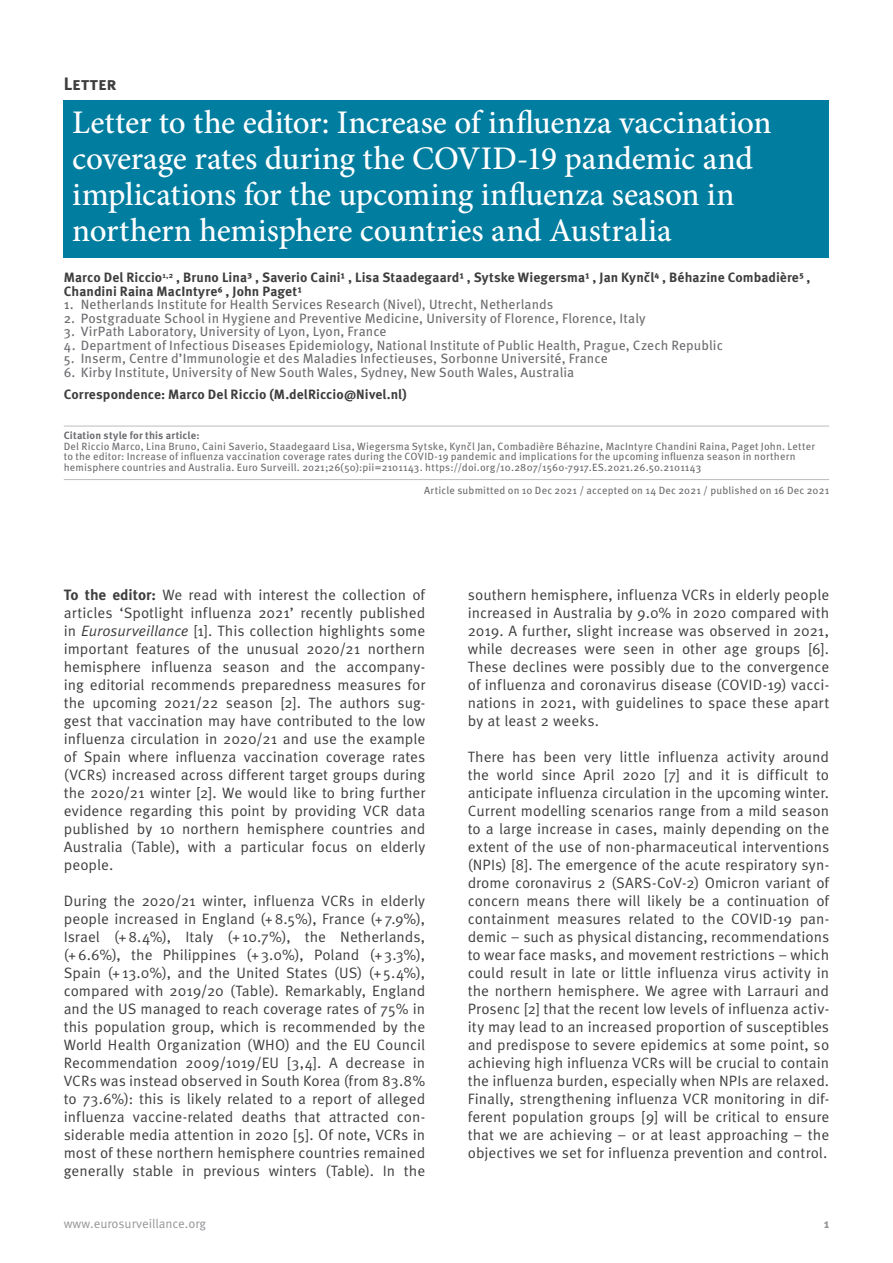
<style>
.page{position:relative;width:893px;height:1263px;background:#fff}
.page>*{position:absolute;margin:0;border:0;box-sizing:border-box;transform-origin:0 0}
.t1{font:500 33px/36px "Minion Pro";letter-spacing:-.005em;color:#fff}
.t2{font:700 18px "Meta Pro";letter-spacing:.005em;color:#3e3e3f}
.t3{font:15px/18px "Meta Pro";color:#3e3e3f;text-align:justify}
.t4{font:13.5px "Meta Pro";letter-spacing:.01em;color:#6c6d70}
.t5{font:700 13.5px/13.5px "Meta Pro";letter-spacing:.005em;color:#3e3e3f}
.t6{font:12.75px "Meta Pro";color:#939598}
.t7{font:700 12.75px "Meta Pro";color:#939598}
.t8{font:10.5px/10.5px "Meta Pro";letter-spacing:.015em;color:#6c6d70}
.t9{font:700 10.5px "Meta Pro";letter-spacing:.015em;color:#6c6d70}
.s1{font-weight:700}
.s2{font-style:italic}
</style>
<div class="page">
<hr style="left:64px;top:426px;width:765px;height:1px;background:#bcbdc0">
<hr style="left:64px;top:479px;width:765px;height:1px;background:#bcbdc0">
<div style="left:64px;top:100px;width:765px;height:158px;background:#007d9f"></div>
<p class="t2" style="left:64px;top:72px;width:54px">Letter</p>
<h1 class="t1" style="left:72px;top:104px;width:701px">Letter to the editor: Increase of influenza vaccination coverage rates during the COVID-19 pandemic and implications for the upcoming influenza season in northern hemisphere countries and Australia</h1>
<p class="t5" style="left:64px;top:271px;width:748px">Marco Del Riccio<sup>1,2</sup> , Bruno Lina³ , Saverio Caini¹ , Lisa Staadegaard¹ , Sytske Wiegersma¹ , Jan Kynčl⁴ , Béhazine Combadière⁵ ,<br>Chandini Raina MacIntyre⁶ , John Paget¹</p>
<p class="t4" style="left:64px;top:296px;width:491px">1. Netherlands Institute for Health Services Research (Nivel), Utrecht, Netherlands</p>
<p class="t4" style="left:64px;top:310px;width:583px">2. Postgraduate School in Hygiene and Preventive Medicine, University of Florence, Florence, Italy</p>
<p class="t4" style="left:64px;top:323px;width:324px">3. VirPath Laboratory, University of Lyon, Lyon, France</p>
<p class="t4" style="left:64px;top:337px;width:661px">4. Department of Infectious Diseases Epidemiology, National Institute of Public Health, Prague, Czech Republic</p>
<p class="t4" style="left:64px;top:350px;width:545px">5. Inserm, Centre d’Immunologie et des Maladies Infectieuses, Sorbonne Université, France</p>
<p class="t4" style="left:64px;top:364px;width:512px">6. Kirby Institute, University of New South Wales, Sydney, New South Wales, Australia</p>
<p class="t5" style="left:64px;top:388px;width:345px">Correspondence: Marco Del Riccio (M.delRiccio@Nivel.nl)</p>
<p class="t9" style="left:64px;top:429px;width:137px">Citation style for this article:</p>
<p class="t8" style="left:64px;top:441px;width:753px">Del Riccio Marco, Lina Bruno, Caini Saverio, Staadegaard Lisa, Wiegersma Sytske, Kynčl Jan, Combadière Béhazine, MacIntyre Chandini Raina, Paget John. Letter to the editor: Increase of influenza vaccination coverage rates during the COVID-19 pandemic and implications for the upcoming influenza season in northern hemisphere countries and Australia. Euro Surveill. 2021;26(50):pii=2101143. https://doi.org/10.2807/1560-7917.ES.2021.26.50.2101143</p>
<p class="t8" style="left:424px;top:485px;width:407px">Article submitted on 10 Dec 2021 / accepted on 14 Dec 2021 / published on 16 Dec 2021</p>
<p class="t3" style="left:64px;top:586px;width:363px"><span class="s1">To the editor:</span> We read with interest the collection of articles ‘Spotlight influenza 2021’ recently published in <span class="s2">Eurosurveillance</span> [1]. This collection highlights some important features of the unusual 2020/21 northern hemisphere influenza season and the accompany&shy;ing editorial recommends preparedness measures for the upcoming 2021/22 season [2]. The authors sug&shy;gest that vaccination may have contributed to the low influenza circulation in 2020/21 and use the example of Spain where influenza vaccination coverage rates (VCRs) increased across different target groups during the 2020/21 winter [2]. We would like to bring further evidence regarding this point by providing VCR data published by 10 northern hemisphere countries and Australia (Table), with a particular focus on elderly people.</p>
<p class="t3" style="left:64px;top:892px;width:363px">During the 2020/21 winter, influenza VCRs in elderly people increased in England (+8.5%), France (+7.9%), Israel (+8.4%), Italy (+10.7%), the Netherlands, (+6.6%), the Philippines (+3.0%), Poland (+3.3%), Spain (+13.0%), and the United States (US) (+5.4%), compared with 2019/20 (Table). Remarkably, England and the US managed to reach coverage rates of 75% in this population group, which is recommended by the World Health Organization (WHO) and the EU Council Recommendation 2009/1019/EU [3,4]. A decrease in VCRs was instead observed in South Korea (from 83.8% to 73.6%): this is likely related to a report of alleged influenza vaccine-related deaths that attracted con&shy;siderable media attention in 2020 [5]. Of note, VCRs in most of these northern hemisphere countries remained generally stable in previous winters (Table). In the</p>
<p class="t3" style="left:468px;top:586px;width:363px">southern hemisphere, influenza VCRs in elderly people increased in Australia by 9.0% in 2020 compared with 2019. A further, slight increase was observed in 2021, while decreases were seen in other age groups [6].<br>These declines were possibly due to the convergence of influenza and coronavirus disease (COVID-19) vacci&shy;nations in 2021, with guidelines to space these apart by at least 2 weeks.</p>
<p class="t3" style="left:468px;top:748px;width:363px">There has been very little influenza activity around the world since April 2020 [7] and it is difficult to anticipate influenza circulation in the upcoming winter.<br>Current modelling scenarios range from a mild season to a large increase in cases, mainly depending on the extent of the use of non-pharmaceutical interventions (NPIs) [8]. The emergence of the acute respiratory syn&shy;drome coronavirus 2 (SARS-CoV-2) Omicron variant of concern means there will likely be a continuation of containment measures related to the COVID-19 pan&shy;demic – such as physical distancing, recommendations to wear face masks, and movement restrictions – which could result in late or little influenza virus activity in the northern hemisphere. We agree with Larrauri and Prosenc [2] that the recent low levels of influenza activ&shy;ity may lead to an increased proportion of susceptibles and predispose to severe epidemics at some point, so achieving high influenza VCRs will be crucial to contain the influenza burden, especially when NPIs are relaxed.<br>Finally, strengthening influenza VCR monitoring in dif&shy;ferent population groups [9] will be critical to ensure that we are achieving – or at least approaching – the objectives we set for influenza prevention and control.</p>
<p class="t6" style="left:64px;top:1215px;width:144px">www.eurosurveillance.org</p>
<p class="t7" style="left:824px;top:1215px;width:7px">1</p>
</div>
